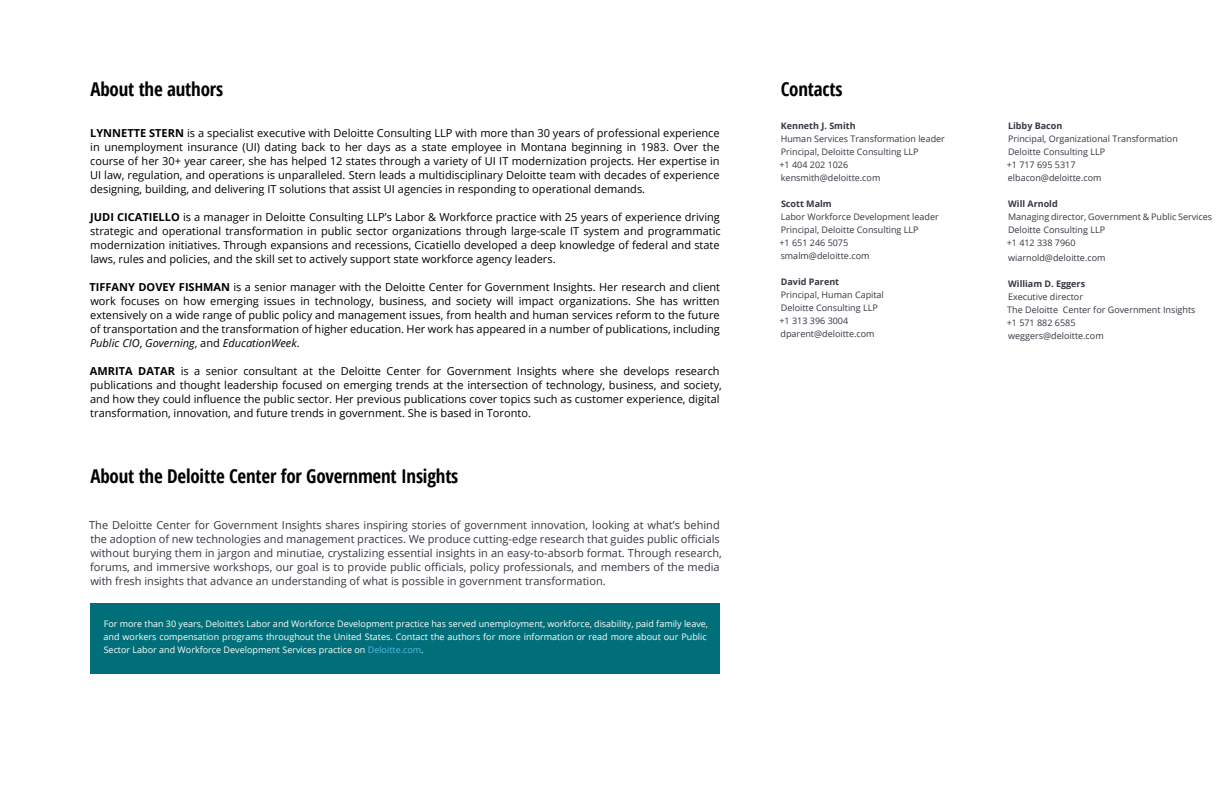
<style>
.page{position:relative;width:1224px;height:792px;background:#fff}
.page>*{position:absolute;margin:0;border:0;box-sizing:border-box;transform-origin:0 0}
.t1{font:700 condensed 19px "Open Sans";letter-spacing:-.01em;color:#000}
.t2{font:11px/14px "Open Sans";color:#000;text-align:justify}
.t3{font:11px/14px "Open Sans";color:#343741}
.t4{font:9px/13px "Open Sans";color:#343741}
.t5{font:9px/13px "Open Sans";color:#fff}
.t6{font:700 9px "Open Sans";color:#343741}
.s1{font-weight:700}
.s2{font-style:italic}
.s3{color:#52b9e9}
</style>
<div class="page">
<div style="left:90px;top:603px;width:630px;height:70px;background:#006f79"></div>
<h1 class="t1" style="left:90px;top:75px;width:134px">About the authors</h1>
<p class="t2" style="left:90px;top:126px;width:631px"><span class="s1">LYNNETTE STERN</span> is a specialist executive with Deloitte Consulting LLP with more than 30 years of professional experience in unemployment insurance (UI) dating back to her days as a state employee in Montana beginning in 1983. Over the course of her 30+ year career, she has helped 12 states through a variety of UI IT modernization projects. Her expertise in UI law, regulation, and operations is unparalleled. Stern leads a multidisciplinary Deloitte team with decades of experience designing, building, and delivering IT solutions that assist UI agencies in responding to operational demands.</p>
<p class="t2" style="left:90px;top:210px;width:632px"><span class="s1">JUDI CICATIELLO</span> is a manager in Deloitte Consulting LLP’s Labor &amp; Workforce practice with 25 years of experience driving strategic and operational transformation in public sector organizations through large-scale IT system and programmatic modernization initiatives. Through expansions and recessions, Cicatiello developed a deep knowledge of federal and state laws, rules and policies, and the skill set to actively support state workforce agency leaders.</p>
<p class="t2" style="left:90px;top:280px;width:632px"><span class="s1">TIFFANY DOVEY FISHMAN</span> is a senior manager with the Deloitte Center for Government Insights. Her research and client work focuses on how emerging issues in technology, business, and society will impact organizations. She has written extensively on a wide range of public policy and management issues, from health and human services reform to the future of transportation and the transformation of higher education. Her work has appeared in a number of publications, including <span class="s2">Public CIO</span>, <span class="s2">Governing</span>, and <span class="s2">EducationWeek</span>.</p>
<p class="t2" style="left:90px;top:364px;width:634px;text-align:left"><span class="s1">AMRITA DATAR</span> is a senior consultant at the Deloitte Center for Government Insights where she develops research publications and thought leadership focused on emerging trends at the intersection of technology, business, and society, and how they could influence the public sector. Her previous publications cover topics such as customer experience, digital transformation, innovation, and future trends in government. She is based in Toronto.</p>
<h1 class="t1" style="left:90px;top:462px;width:370px">About the Deloitte Center for Government Insights</h1>
<p class="t3" style="left:89px;top:518px;width:634px">The Deloitte Center for Government Insights shares inspiring stories of government innovation, looking at what’s behind the adoption of new technologies and management practices. We produce cutting-edge research that guides public officials without burying them in jargon and minutiae, crystalizing essential insights in an easy-to-absorb format. Through research, forums, and immersive workshops, our goal is to provide public officials, policy professionals, and members of the media with fresh insights that advance an understanding of what is possible in government transformation.</p>
<p class="t5" style="left:104px;top:617px;width:606px">For more than 30 years, Deloitte’s Labor and Workforce Development practice has served unemployment, workforce, disability, paid family leave, and workers compensation programs throughout the United States. Contact the authors for more information or read more about our Public<br>Sector Labor and Workforce Development Services practice on <span class="s3">Deloitte.com</span>.</p>
<h1 class="t1" style="left:781px;top:75px;width:63px">Contacts</h1>
<p class="t6" style="left:781px;top:120px;width:76px">Kenneth J. Smith</p>
<p class="t4" style="left:779px;top:132px;width:167px">Human Services Transformation leader<br>Principal, Deloitte Consulting LLP<br>+1 404 202 1026 kensmith@deloitte.com</p>
<p class="t6" style="left:781px;top:198px;width:52px">Scott Malm</p>
<p class="t4" style="left:779px;top:210px;width:161px">Labor Workforce Development leader<br>Principal, Deloitte Consulting LLP<br>+1 651 246 5075 smalm@deloitte.com</p>
<p class="t6" style="left:781px;top:276px;width:60px">David Parent</p>
<p class="t4" style="left:779px;top:288px;width:106px">Principal, Human Capital<br>Deloitte Consulting LLP +1 313 396 3004 dparent@deloitte.com</p>
<p class="t6" style="left:1008px;top:120px;width:56px">Libby Bacon</p>
<p class="t4" style="left:1007px;top:132px;width:173px">Principal, Organizational Transformation<br>Deloitte Consulting LLP<br>+1 717 695 5317<br>elbacon@deloitte.com</p>
<p class="t6" style="left:1008px;top:198px;width:51px">Will Arnold</p>
<p class="t4" style="left:1007px;top:210px;width:207px">Managing director, Government &amp; Public Services<br>Deloitte Consulting LLP<br>+1 412 338 7960</p>
<p class="t4" style="left:1008px;top:251px;width:99px">wiarnold@deloitte.com</p>
<p class="t6" style="left:1008px;top:278px;width:78px">William D. Eggers</p>
<p class="t4" style="left:1007px;top:290px;width:190px">Executive director<br>The Deloitte Center for Government Insights +1 571 882 6585<br>weggers@deloitte.com</p>
</div>
